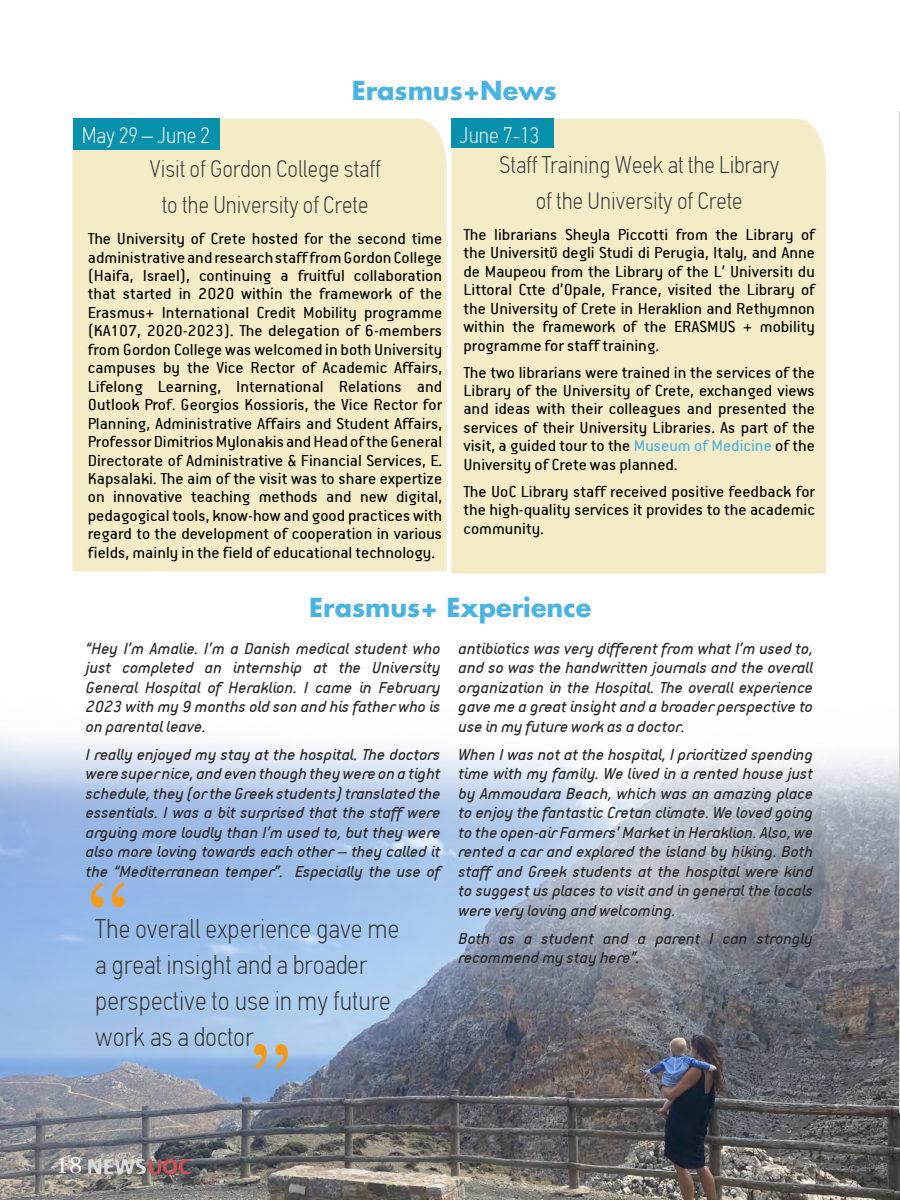
<style>
.page{position:relative;width:900px;height:1200px;background:#fff}
.page>*{position:absolute;margin:0;border:0;box-sizing:border-box;transform-origin:0 0}
.t1{font:100 condensed 27px/36px "PF Din Text";color:#333}
.t2{font:700 25.5px "PF Futura Neu";color:#4ab3e1}
.t3{font:100 condensed 24px/36px "PF Din Text";color:#333;text-align:center}
.t4{font:100 condensed 22.5px "PF Din Text";color:#fff}
.t5{font:21px "Apollonia";color:#fff}
.t6{font:18px/18.5px "PF Premier Text";color:#000;text-align:justify}
.t7{font:italic 18px/19.5px "PF Premier Text";color:#292829;text-align:justify}
.s1{color:#4ab3e1}
</style>
<div class="page">
<div style="left:72px;top:118px;width:375px;height:453px;background:#f4ecc7"></div>
<div style="left:451px;top:118px;width:375px;height:455px;background:#f4ecc7"></div>
<img style="left:0;top:735px;width:900px;height:465px">
<svg style="left:91px;top:882px;width:34px;height:26px"></svg>
<svg style="left:254px;top:1044px;width:34px;height:25px"></svg>
<hr style="left:899px;top:111px;width:1px;height:1001px;background:#d0d0ca">
<svg style="left:88px;top:1159px;width:103px;height:15px;background:#a38a8c"></svg>
<div style="left:74px;top:119px;width:146px;height:31px;background:#0990ad"></div>
<div style="left:451px;top:119px;width:102px;height:29px;background:#0990ad"></div>
<h2 class="t2" style="left:352px;top:72px;width:207px">Erasmus+News</h2>
<p class="t4" style="left:82px;top:122px;width:130px">May 29 – June 2</p>
<p class="t4" style="left:460px;top:122px;width:81px">June 7-13</p>
<h3 class="t3" style="left:149px;top:151px;width:233px">Visit of Gordon College staff to the University of Crete</h3>
<p class="t6" style="left:88px;top:229px;width:356px">The University of Crete hosted for the second time administrative and research staff from Gordon College (Haifa, Israel), continuing a fruitful collaboration that started in 2020 within the framework of the Erasmus+ International Credit Mobility programme (KA107, 2020-2023). The delegation of 6-members from Gordon College was welcomed in both University campuses by the Vice Rector of Academic Affairs, Lifelong Learning, International Relations and Outlook Prof. Georgios Kossioris, the Vice Rector for Planning, Administrative Affairs and Student Affairs, Professor Dimitrios Mylonakis and Head of the General Directorate of Administrative &amp; Financial Services, E.<br>Kapsalaki. The aim of the visit was to share expertize on innovative teaching methods and new digital, pedagogical tools, know-how and good practices with regard to the development of cooperation in various fields, mainly in the field of educational technology.</p>
<h3 class="t3" style="left:499px;top:147px;width:282px">Staff Training Week at the Library of the University of Crete</h3>
<p class="t6" style="left:463px;top:225px;width:353px">The librarians Sheyla Piccotti from the Library of the Università degli Studi di Perugia, Italy, and Anne de Maupeou from the Library of the L’ Université du Littoral Côte d’Opale, France, visited the Library of the University of Crete in Heraklion and Rethymnon within the framework of the ERASMUS + mobility programme for staff training.</p>
<p class="t6" style="left:463px;top:363px;width:353px">The two librarians were trained in the services of the Library of the University of Crete, exchanged views and ideas with their colleagues and presented the services of their University Libraries. As part of the visit, a guided tour to the <span class="s1">Museum of Medicine</span> of the University of Crete was planned.</p>
<p class="t6" style="left:463px;top:482px;width:353px">The UoC Library staff received positive feedback for the high-quality services it provides to the academic community.</p>
<h2 class="t2" style="left:309px;top:590px;width:284px">Erasmus+ Experience</h2>
<p class="t7" style="left:86px;top:639px;width:356px">“Hey I’m Amalie. I’m a Danish medical student who just completed an internship at the University General Hospital of Heraklion. I came in February 2023 with my 9 months old son and his father who is on parental leave.</p>
<p class="t7" style="left:86px;top:745px;width:356px">I really enjoyed my stay at the hospital. The doctors were super nice, and even though they were on a tight schedule, they (or the Greek students) translated the essentials. I was a bit surprised that the staff were arguing more loudly than I’m used to, but they were also more loving towards each other – they called it the “Mediterranean temper”. Especially the use of</p>
<p class="t7" style="left:458px;top:639px;width:356px">antibiotics was very different from what I’m used to, and so was the handwritten journals and the overall organization in the Hospital. The overall experience gave me a great insight and a broader perspective to use in my future work as a doctor.</p>
<p class="t7" style="left:458px;top:745px;width:356px">When I was not at the hospital, I prioritized spending time with my family. We lived in a rented house just by Ammoudara Beach, which was an amazing place to enjoy the fantastic Cretan climate. We loved going to the open-air Farmers’ Market in Heraklion. Also, we rented a car and explored the island by hiking. Both staff and Greek students at the hospital were kind to suggest us places to visit and in general the locals were very loving and welcoming.</p>
<p class="t7" style="left:458px;top:929px;width:356px">Both as a student and a parent I can strongly recommend my stay here”.</p>
<h1 class="t1" style="left:95px;top:911px;width:306px">The overall experience gave me a great insight and a broader perspective to use in my future work as a doctor</h1>
<p class="t5" style="left:56px;top:1154px;width:28px">18</p>
</div>
